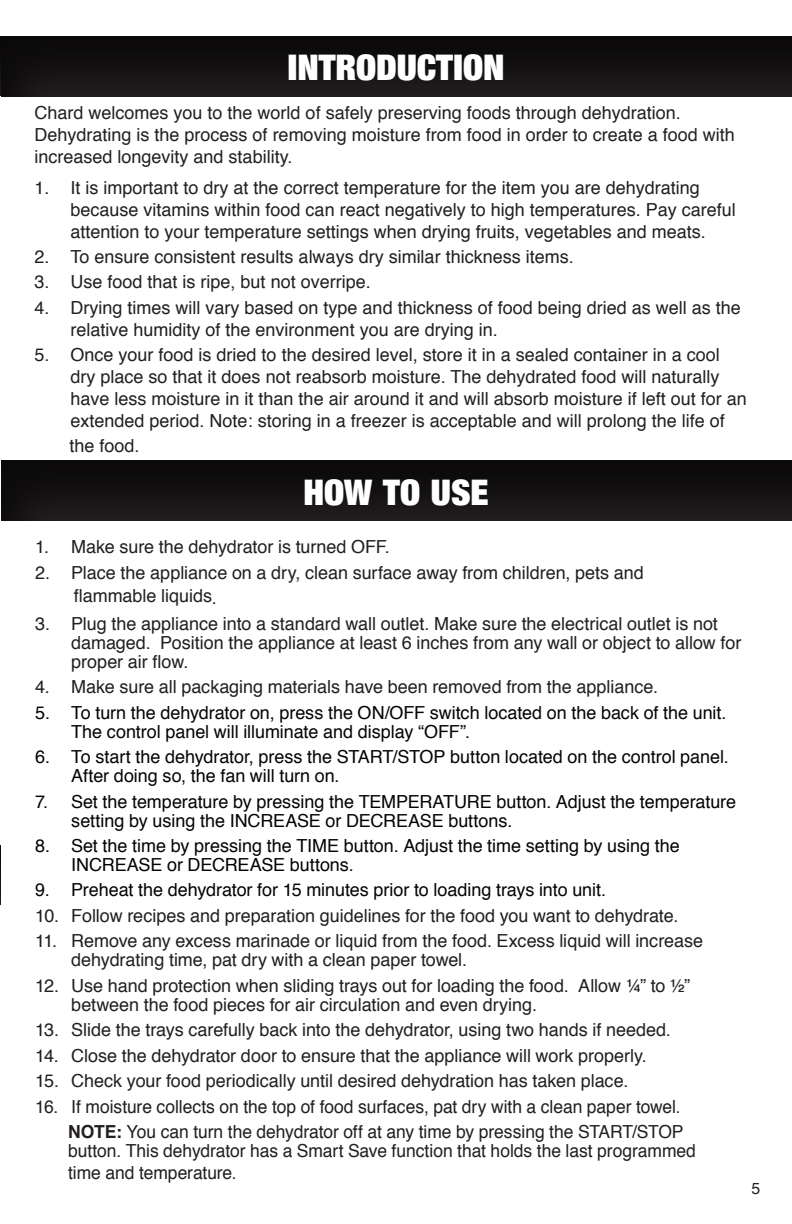
<style>
.page{position:relative;width:792px;height:1224px;background:#fff}
.page>*{position:absolute;margin:0;border:0;box-sizing:border-box;transform-origin:0 0}
.Page_Headers{font:38px "Sans Extra Black Condensed DTC";color:#fff}
.copy{font:18px/22px "Helvetica";color:#231f20}
.t1{font:18px/19px "Helvetica";letter-spacing:-.005em;color:#040503}
.Number_List_-_Level{font:18px/19px "Helvetica";letter-spacing:-.005em;color:#231f20}
.bullets_numbers{font:18px "Helvetica";color:#231f20}
.copy_bullet_points_i{font:16px "Helvetica";color:#231f20}
.s1{font-weight:700}
</style>
<div class="page">
<hr style="left:0;top:843px;width:1px;height:64px;background:#231f20;opacity:.75">
<div style="left:0;top:33px;width:792px;height:64px;background:#231f20;opacity:.75"></div>
<div style="left:0;top:457px;width:792px;height:64px;background:#231f20;opacity:.75"></div>
<p class="Page_Headers" style="left:287px;top:45px;width:219px">INTRODUCTION</p>
<p class="copy" style="left:35px;top:102px;width:702px">Chard welcomes you to the world of safely preserving foods through dehydration.<br>Dehydrating is the process of removing moisture from food in order to create a food with increased longevity and stability.</p>
<p class="copy" style="left:71px;top:177px;width:667px;text-indent:-36px">1. It is important to dry at the correct temperature for the item you are dehydrating because vitamins within food can react negatively to high temperatures. Pay careful attention to your temperature settings when drying fruits, vegetables and meats.</p>
<p class="copy" style="left:35px;top:246px;width:541px">2. To ensure consistent results always dry similar thickness items.</p>
<p class="copy" style="left:35px;top:272px;width:338px">3. Use food that is ripe, but not overripe.</p>
<p class="copy" style="left:71px;top:297px;width:672px;text-indent:-36px">4. Drying times will vary based on type and thickness of food being dried as well as the relative humidity of the environment you are drying in.</p>
<p class="copy" style="left:71px;top:344px;width:678px;text-indent:-36px">5. Once your food is dried to the desired level, store it in a sealed container in a cool dry place so that it does not reabsorb moisture. The dehydrated food will naturally have less moisture in it than the air around it and will absorb moisture if left out for an extended period. Note: storing in a freezer is acceptable and will prolong the life of</p>
<p class="bullets_numbers" style="left:70px;top:432px;width:72px">the food.</p>
<p class="Page_Headers" style="left:304px;top:469px;width:186px">HOW TO USE</p>
<p class="copy" style="left:35px;top:536px;width:356px">1. Make sure the dehydrator is turned OFF.</p>
<p class="copy" style="left:35px;top:562px;width:610px">2. Place the appliance on a dry, clean surface away from children, pets and</p>
<p class="Number_List_-_Level" style="left:74px;top:587px;width:145px">flammable liquids.</p>
<p class="copy" style="left:71px;top:614px;width:672px;line-height:19px;text-indent:-36px">3. Plug the appliance into a standard wall outlet. Make sure the electrical outlet is not damaged. Position the appliance at least 6 inches from any wall or object to allow for proper air flow.</p>
<p class="copy" style="left:35px;top:676px;width:624px">4. Make sure all packaging materials have been removed from the appliance.</p>
<p class="t1" style="left:71px;top:703px;width:657px;text-indent:-36px">5. To turn the dehydrator on, press the ON/OFF switch located on the back of the unit.<br>The control panel will illuminate and display “OFF”.</p>
<p class="t1" style="left:71px;top:748px;width:659px;text-indent:-36px">6. To start the dehydrator, press the START/STOP button located on the control panel.<br>After doing so, the fan will turn on.</p>
<p class="t1" style="left:71px;top:792px;width:666px;text-indent:-36px">7. Set the temperature by pressing the TEMPERATURE button. Adjust the temperature setting by using the INCREASE or DECREASE buttons.</p>
<p class="t1" style="left:71px;top:837px;width:610px;text-indent:-36px">8. Set the time by pressing the TIME button. Adjust the time setting by using the<br>INCREASE or DECREASE buttons.</p>
<p class="t1" style="left:35px;top:881px;width:572px">9. Preheat the dehydrator for 15 minutes prior to loading trays into unit.</p>
<p class="copy" style="left:35px;top:905px;width:645px">10. Follow recipes and preparation guidelines for the food you want to dehydrate.</p>
<p class="copy" style="left:71px;top:932px;width:633px;line-height:19px;text-indent:-36px">11. Remove any excess marinade or liquid from the food. Excess liquid will increase dehydrating time, pat dry with a clean paper towel.</p>
<p class="copy" style="left:71px;top:977px;width:620px;line-height:19px;text-indent:-36px">12. Use hand protection when sliding trays out for loading the food. Allow ¼” to ½” between the food pieces for air circulation and even drying.</p>
<p class="copy" style="left:35px;top:1020px;width:637px">13. Slide the trays carefully back into the dehydrator, using two hands if needed.</p>
<p class="copy" style="left:35px;top:1045px;width:613px">14. Close the dehydrator door to ensure that the appliance will work properly.</p>
<p class="copy" style="left:35px;top:1071px;width:595px">15. Check your food periodically until desired dehydration has taken place.</p>
<p class="copy" style="left:35px;top:1096px;width:647px">16. If moisture collects on the top of food surfaces, pat dry with a clean paper towel.</p>
<p class="Number_List_-_Level" style="left:68px;top:1123px;width:629px"><span class="s1">NOTE:</span> You can turn the dehydrator off at any time by pressing the START/STOP button. This dehydrator has a Smart Save function that holds the last programmed</p>
<p class="Number_List_-_Level" style="left:68px;top:1164px;width:170px">time and temperature.</p>
<p class="copy_bullet_points_i" style="left:752px;top:1176px;width:10px">5</p>
</div>
